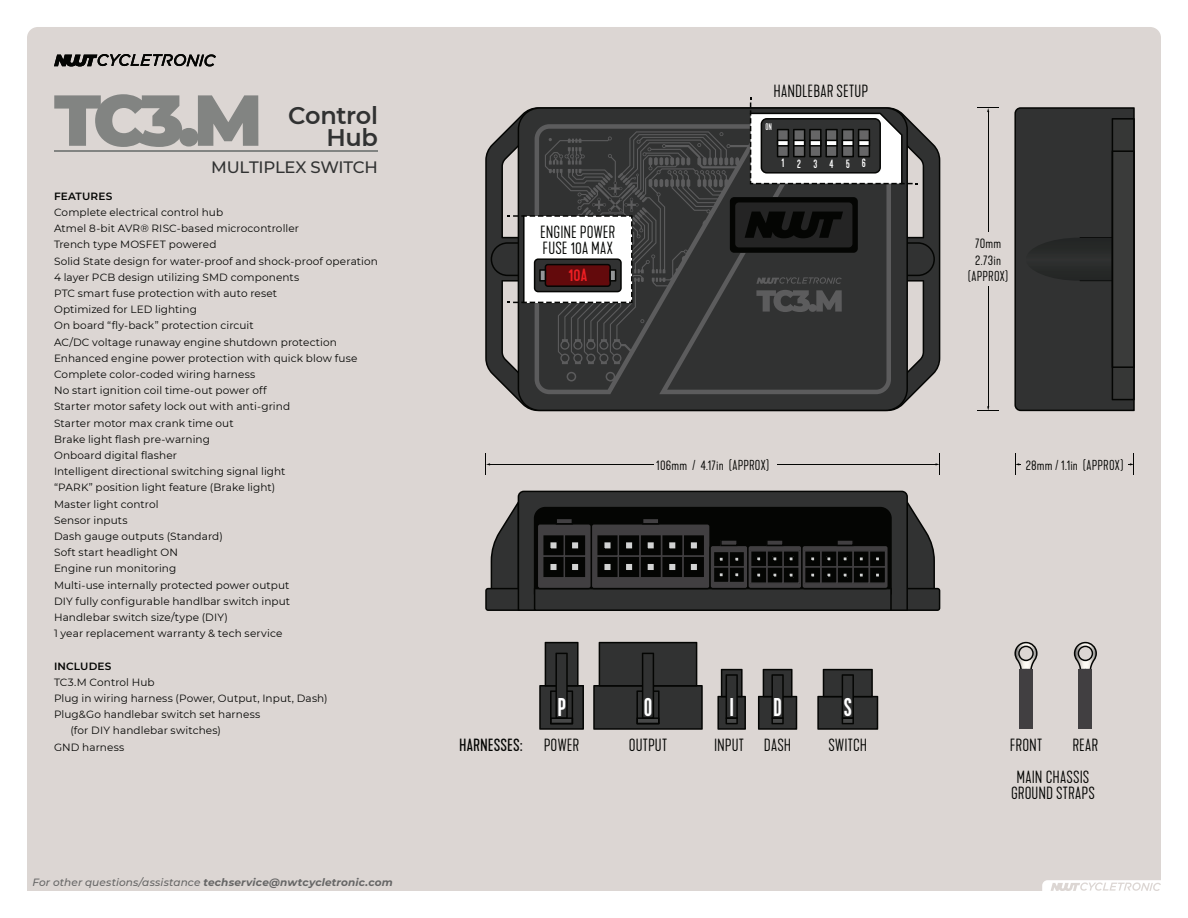
<style>
.page{position:relative;width:1188px;height:918px;background:#fff}
.page>*{position:absolute;margin:0;border:0;box-sizing:border-box;transform-origin:0 0}
.t1{font:900 72px "Montserrat";color:#828482}
.t2{font:600 24px/21.6px "Montserrat";letter-spacing:-.015em;color:#313232;text-align:right}
.t3{font:500 condensed 24px "Kapra Neue";color:#fff}
.t4{font:300 16.5px/16.2px "Kapra Neue";letter-spacing:.01em;color:#040503}
.t5{font:500 16.5px "Montserrat";letter-spacing:-.015em;color:#313232}
.t6{font:16.5px "Kapra Neue";letter-spacing:.005em;color:#040503}
.t7{font:500 16.5px "Kapra Neue";color:#ee1f23}
.t8{font:300 13.5px/16.2px "Kapra Neue";letter-spacing:.015em;color:#040503;text-align:center}
.t9{font:condensed 12px "Kapra Neue";letter-spacing:1.01em;color:#fff}
.t10{font:10.5px/16.2px "Montserrat";letter-spacing:.01em;color:#040503}
.t11{font:italic 700 10.5px "Montserrat";letter-spacing:.015em;color:#666}
.t12{font:600 10.5px "Montserrat";letter-spacing:.015em;color:#040503}
.t13{font:condensed 9px "Kapra Neue";color:#fff}
.s1{font-weight:500}
</style>
<div class="page">
<div style="left:27px;top:27px;width:1134px;height:864px;background:#dcd6d3"></div>
<svg style="left:1051px;top:882px;width:110px;height:9px"></svg>
<hr style="left:489px;top:464px;width:164px;height:1px;background:#040503">
<svg style="left:486px;top:454px;width:4px;height:21px"></svg>
<hr style="left:778px;top:464px;width:158px;height:1px;background:#040503">
<svg style="left:936px;top:454px;width:4px;height:21px"></svg>
<svg style="left:54px;top:54px;width:162px;height:12px"></svg>
<svg style="left:1015px;top:454px;width:6px;height:21px"></svg>
<svg style="left:1129px;top:454px;width:6px;height:21px"></svg>
<svg style="left:1014px;top:107px;width:121px;height:304px"></svg>
<hr style="left:1080px;top:237px;width:33px;height:1px;background:#040503">
<hr style="left:1080px;top:280px;width:33px;height:1px;background:#040503">
<svg style="left:518px;top:491px;width:390px;height:10px;fill:#313232"></svg>
<svg style="left:485px;top:501px;width:455px;height:110px"></svg>
<svg style="left:539px;top:642px;width:45px;height:88px"></svg>
<svg style="left:593px;top:642px;width:110px;height:88px"></svg>
<svg style="left:717px;top:669px;width:29px;height:61px"></svg>
<svg style="left:758px;top:669px;width:39px;height:61px"></svg>
<svg style="left:817px;top:669px;width:61px;height:61px"></svg>
<svg style="left:485px;top:107px;width:455px;height:304px;fill:#313232"></svg>
<svg style="left:518px;top:303px;width:390px;height:108px;fill:#313232"></svg>
<svg style="left:535px;top:303px;width:356px;height:91px;fill:#313232"></svg>
<hr style="left:988px;top:111px;width:1px;height:121px;background:#040503">
<svg style="left:977px;top:108px;width:22px;height:4px"></svg>
<hr style="left:988px;top:286px;width:1px;height:121px;background:#040503">
<svg style="left:977px;top:406px;width:22px;height:5px"></svg>
<svg style="left:491px;top:97px;width:444px;height:206px"></svg>
<svg style="left:1074px;top:642px;width:23px;height:45px"></svg>
<div style="left:1079px;top:670px;width:13px;height:59px;background:#413f41"></div>
<svg style="left:1014px;top:642px;width:24px;height:45px"></svg>
<div style="left:1019px;top:670px;width:14px;height:59px;background:#413f41"></div>
<hr style="left:54px;top:150px;width:324px;height:2px;background:#828482">
<h1 class="t1" style="left:54px;top:66px;width:210px">TC3.M</h1>
<h2 class="t2" style="left:288px;top:104px;width:91px">Control<br>Hub</h2>
<h3 class="t5" style="left:211px;top:155px;width:168px">MULTIPLEX SWITCH</h3>
<p class="t12" style="left:54px;top:189px;width:60px">FEATURES</p>
<p class="t10" style="left:54px;top:204px;width:326px">Complete electrical control hub<br>Atmel 8-bit AVR® RISC-based microcontroller<br>Trench type MOSFET powered<br>Solid State design for water-proof and shock-proof operation 4 layer PCB design utilizing SMD components<br>PTC smart fuse protection with auto reset<br>Optimized for LED lighting<br>On board “fly-back” protection circuit<br>AC/DC voltage runaway engine shutdown protection Enhanced engine power protection with quick blow fuse Complete color-coded wiring harness<br>No start ignition coil time-out power off<br>Starter motor safety lock out with anti-grind<br>Starter motor max crank time out<br>Brake light flash pre-warning<br>Onboard digital flasher<br>Intelligent directional switching signal light<br>“PARK” position light feature (Brake light)<br>Master light control<br>Sensor inputs<br>Dash gauge outputs (Standard)<br>Soft start headlight ON<br>Engine run monitoring<br>Multi-use internally protected power output<br>DIY fully configurable handlbar switch input<br>Handlebar switch size/type (DIY)<br>1 year replacement warranty &amp; tech service</p>
<p class="t12" style="left:54px;top:658px;width:59px">INCLUDES</p>
<p class="t10" style="left:54px;top:674px;width:102px">TC3.M Control Hub</p>
<p class="t10" style="left:54px;top:690px;width:275px">Plug in wiring harness (Power, Output, Input, Dash)</p>
<p class="t10" style="left:54px;top:706px;width:208px">Plug&amp;Go handlebar switch set harness</p>
<p class="t10" style="left:70px;top:722px;width:152px">(for DIY handlebar switches)</p>
<p class="t10" style="left:54px;top:738px;width:72px">GND harness</p>
<p class="t11" style="left:32px;top:874px;width:362px"><span class="s1">For other questions/assistance</span> techservice@nwtcycletronic.com</p>
<h3 class="t4" style="left:540px;top:224px;width:77px">ENGINE POWER<br>FUSE 10A MAX</h3>
<h3 class="t7" style="left:568px;top:265px;width:20px">10A</h3>
<h3 class="t4" style="left:774px;top:84px;width:96px">HANDLEBAR SETUP</h3>
<p class="t13" style="left:765px;top:121px;width:8px">ON</p>
<p class="t9" style="left:782px;top:156px;width:4px">1</p>
<p class="t9" style="left:797px;top:156px;width:70px">23456</p>
<p class="t8" style="left:656px;top:457px;width:115px">106mm / 4.17in (APPROX)</p>
<h3 class="t6" style="left:459px;top:735px;width:65px">HARNESSES:</h3>
<h2 class="t3" style="left:558px;top:693px;width:10px">P</h2>
<h2 class="t3" style="left:644px;top:693px;width:10px">O</h2>
<h2 class="t3" style="left:729px;top:693px;width:6px">I</h2>
<h2 class="t3" style="left:773px;top:693px;width:10px">D</h2>
<h2 class="t3" style="left:844px;top:693px;width:10px">S</h2>
<h3 class="t4" style="left:544px;top:737px;width:37px">POWER</h3>
<h3 class="t4" style="left:629px;top:737px;width:40px">OUTPUT</h3>
<h3 class="t4" style="left:714px;top:737px;width:79px">INPUT DASH</h3>
<h3 class="t4" style="left:828px;top:737px;width:40px">SWITCH</h3>
<p class="t8" style="left:968px;top:236px;width:42px">70mm<br>2.73in (APPROX)</p>
<p class="t8" style="left:1026px;top:457px;width:99px">28mm / 1.1in (APPROX)</p>
<h3 class="t4" style="left:1010px;top:737px;width:34px">FRONT</h3>
<h3 class="t4" style="left:1017px;top:729px;width:83px;line-height:32.4px;text-indent:56px">REAR<br>MAIN CHASSIS</h3>
<h3 class="t4" style="left:1011px;top:786px;width:85px">GROUND STRAPS</h3>
</div>
